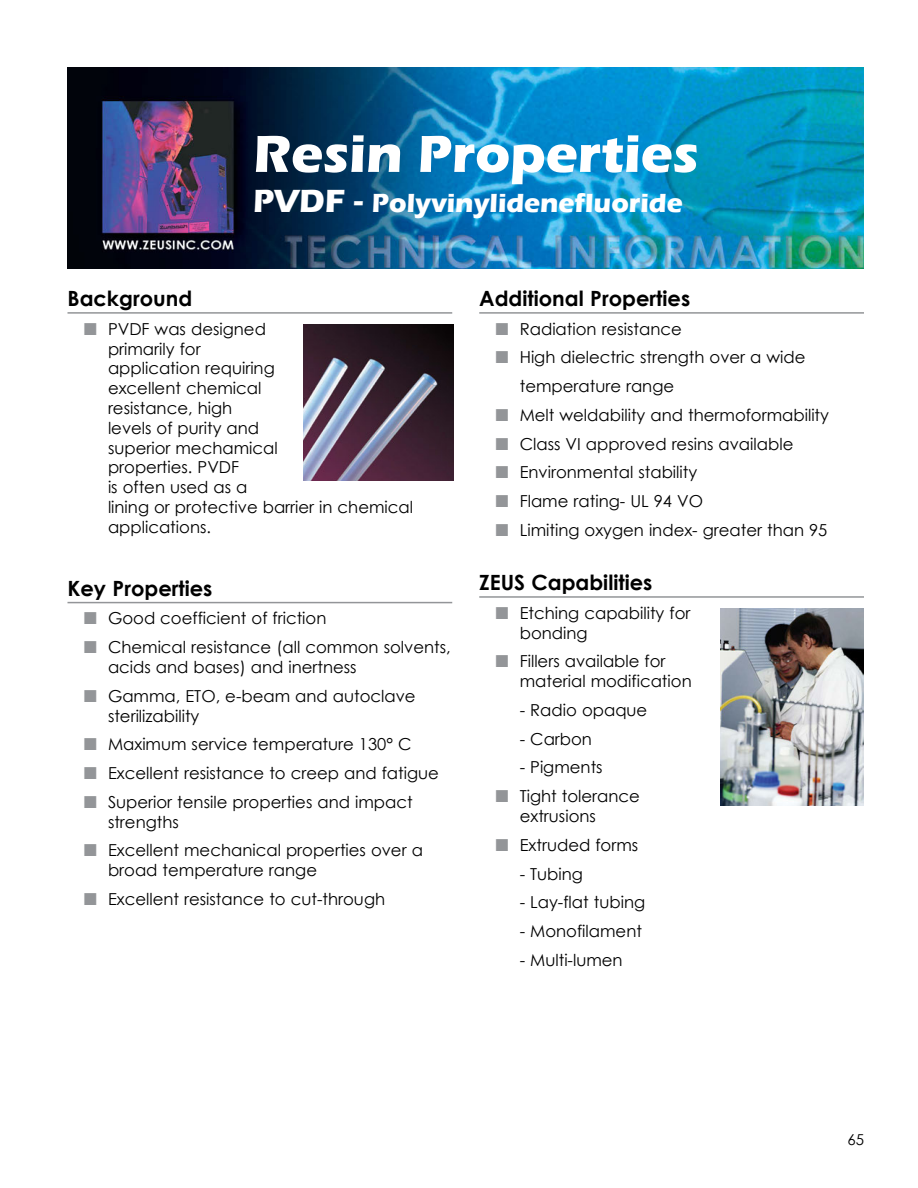
<style>
.page{position:relative;width:918px;height:1188px;background:#fff}
.page>*{position:absolute;margin:0;border:0;box-sizing:border-box;transform-origin:0 0}
.t1{font:700 54px "Eras ITC";color:#fff}
.t2{font:700 27px "Eras ITC";color:#fff}
.t3{font:700 21px "Century Gothic";color:#000}
.t4{font:16.5px/19.8px "Century Gothic";color:#000}
.t5{font:15px "Century Gothic";color:#000}
.s1{font-size:33px}
.s2{font-family:"Monotype Sorts";color:#939598}
</style>
<div class="page">
<hr style="left:68px;top:312px;width:384px;height:2px;background:#939598">
<hr style="left:68px;top:602px;width:384px;height:1px;background:#939598">
<hr style="left:479px;top:312px;width:385px;height:2px;background:#939598">
<hr style="left:479px;top:596px;width:385px;height:2px;background:#939598">
<img style="left:68px;top:68px;width:796px;height:201px">
<img style="left:304px;top:324px;width:150px;height:156px">
<img style="left:721px;top:608px;width:143px;height:198px">
<h1 class="t1" style="left:253px;top:123px;width:447px">Resin Properties</h1>
<h2 class="t2" style="left:253px;top:188px;width:431px"><span class="s1">PVDF -</span> Polyvinylidenefluoride</h2>
<p class="t3" style="left:68px;top:282px;width:126px">Background</p>
<p class="t4" style="left:108px;top:319px;width:307px;text-indent:-24px"><span class="s2">N</span> PVDF was designed<br>primarily for<br>application requiring<br>excellent chemical<br>resistance, high<br>levels of purity and<br>superior mechamical<br>properties. PVDF<br>is often used as a<br>lining or protective barrier in chemical applications.</p>
<p class="t3" style="left:68px;top:572px;width:147px">Key Properties</p>
<p class="t4" style="left:84px;top:604px;width:368px;line-height:28.8px"><span class="s2">N</span> Good coefficient of friction<br><span class="s2">N</span> Chemical resistance (all common solvents,</p>
<p class="t4" style="left:84px;top:652px;width:333px;line-height:28.8px;text-indent:24px">acids and bases) and inertness<br><span class="s2">N</span> Gamma, ETO, e-beam and autoclave</p>
<p class="t4" style="left:84px;top:701px;width:356px;line-height:28.8px;text-indent:24px">sterilizability<br><span class="s2">N</span> Maximum service temperature 130° C<br><span class="s2">N</span> Excellent resistance to creep and fatigue <span class="s2">N</span> Superior tensile properties and impact</p>
<p class="t4" style="left:84px;top:807px;width:340px;line-height:28.8px;text-indent:24px">strengths<br><span class="s2">N</span> Excellent mechanical properties over a</p>
<p class="t4" style="left:84px;top:856px;width:302px;line-height:28.8px;text-indent:24px">broad temperature range<br><span class="s2">N</span> Excellent resistance to cut-through</p>
<p class="t3" style="left:479px;top:282px;width:212px">Additional Properties</p>
<p class="t4" style="left:496px;top:318px;width:187px"><span class="s2">N</span> Radiation resistance</p>
<p class="t4" style="left:496px;top:347px;width:311px"><span class="s2">N</span> High dielectric strength over a wide</p>
<p class="t4" style="left:520px;top:376px;width:156px">temperature range</p>
<p class="t4" style="left:496px;top:405px;width:335px"><span class="s2">N</span> Melt weldability and thermoformability</p>
<p class="t4" style="left:496px;top:434px;width:299px"><span class="s2">N</span> Class VI approved resins available</p>
<p class="t4" style="left:496px;top:462px;width:203px"><span class="s2">N</span> Environmental stability</p>
<p class="t4" style="left:496px;top:491px;width:209px"><span class="s2">N</span> Flame rating- UL 94 VO</p>
<p class="t4" style="left:496px;top:520px;width:333px"><span class="s2">N</span> Limiting oxygen index- greater than 95</p>
<p class="t3" style="left:479px;top:567px;width:175px">ZEUS Capabilities</p>
<p class="t4" style="left:520px;top:603px;width:172px;text-indent:-24px"><span class="s2">N</span> Etching capability for bonding</p>
<p class="t4" style="left:520px;top:651px;width:174px;text-indent:-24px"><span class="s2">N</span> Fillers available for material modification</p>
<p class="t4" style="left:520px;top:700px;width:129px">- Radio opaque</p>
<p class="t4" style="left:520px;top:729px;width:74px">- Carbon</p>
<p class="t4" style="left:496px;top:753px;width:145px;line-height:28.8px;text-indent:24px">- Pigments<br><span class="s2">N</span> Tight tolerance</p>
<p class="t4" style="left:496px;top:801px;width:144px;line-height:28.8px;text-indent:24px">extrusions<br><span class="s2">N</span> Extruded forms</p>
<p class="t4" style="left:520px;top:863px;width:65px">- Tubing</p>
<p class="t4" style="left:520px;top:892px;width:127px">- Lay-flat tubing</p>
<p class="t4" style="left:520px;top:921px;width:124px">- Monofilament</p>
<p class="t4" style="left:520px;top:950px;width:104px">- Multi-lumen</p>
<p class="t5" style="left:847px;top:1129px;width:18px">65</p>
</div>
